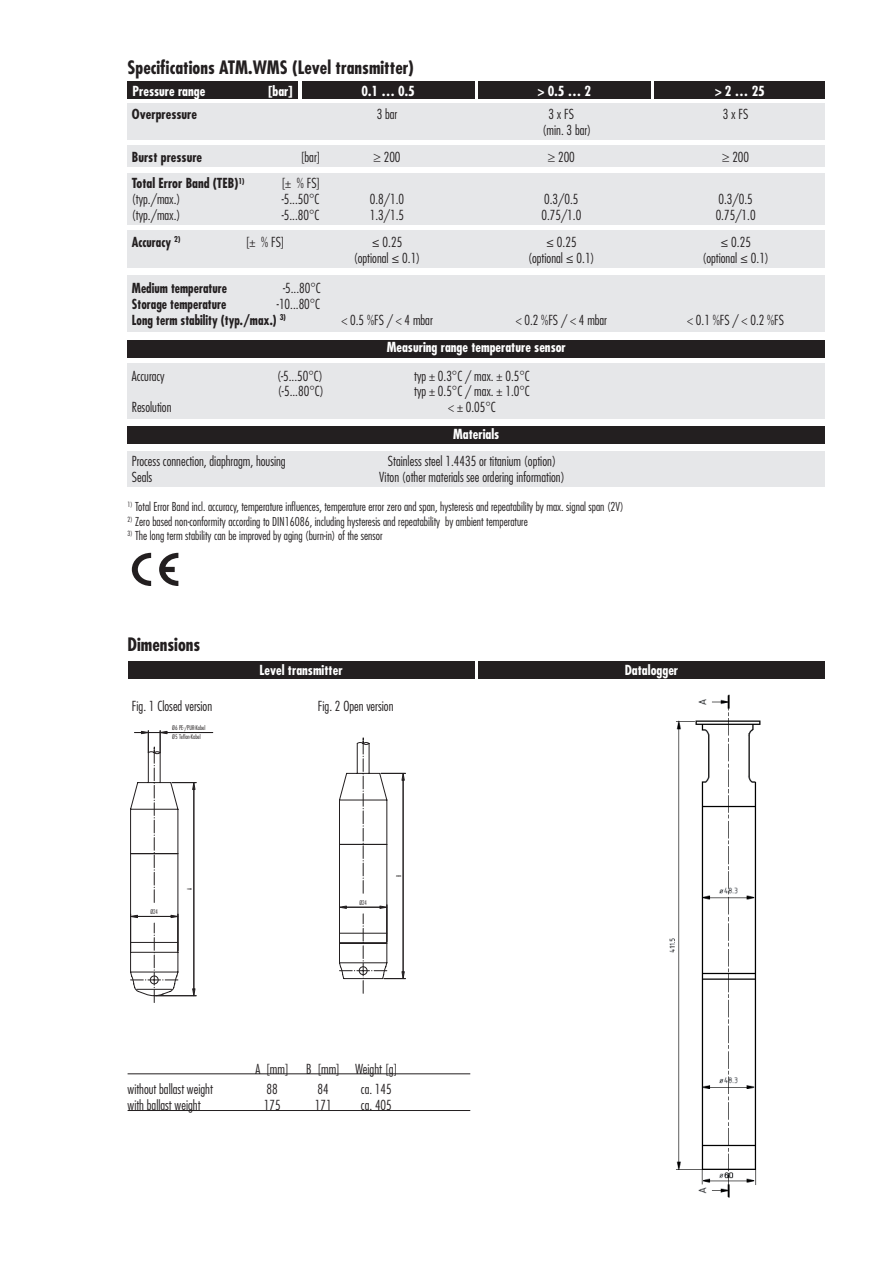
<style>
.page{position:relative;width:893px;height:1263px;background:#fff}
.page>*{position:absolute;margin:0;border:0;box-sizing:border-box;transform-origin:0 0}
.t1{font:700 condensed 18px "Futura";color:#231f20}
.t2{font:300 condensed 13.5px "Futura";color:#231f20}
.t3{font:700 condensed 13.5px "Futura";color:#fff}
.t4{font:700 condensed 13.5px/16.2px "Futura";color:#231f20;scale:.94 1}
.t5{font:700 condensed 13.5px "Futura";color:#231f20}
.t6{font:300 condensed 12px "Futura";color:#231f20}
.t7{font:300 condensed 6.3px/9.1px "Futura";color:#231f20}
.t8{font:300 condensed 6.3px "Futura";color:#231f20;scale:.9 1}
.s1{font-family:"Myriad Pro";font-weight:400;font-stretch:normal}
.s2{font-weight:300}
</style>
<div class="page">
<hr style="left:176px;top:732px;width:37px;height:1px;background:#231f20">
<svg style="left:130px;top:730px;width:66px;height:272px"></svg>
<svg style="left:339px;top:738px;width:67px;height:255px"></svg>
<hr style="left:128px;top:1073px;width:342px;height:1px;background:#231f20">
<hr style="left:128px;top:1110px;width:342px;height:1px;background:#231f20">
<img style="left:669px;top:694px;width:92px;height:504px">
<div style="left:128px;top:104px;width:697px;height:36px;background:#e6e7e9"></div>
<div style="left:128px;top:231px;width:697px;height:37px;background:#e6e7e9"></div>
<div style="left:128px;top:146px;width:697px;height:21px;background:#e6e7e9"></div>
<div style="left:128px;top:82px;width:170px;height:17px;background:#231f20"></div>
<div style="left:302px;top:82px;width:172px;height:17px;background:#231f20"></div>
<div style="left:478px;top:82px;width:173px;height:17px;background:#231f20"></div>
<div style="left:655px;top:82px;width:170px;height:17px;background:#231f20"></div>
<div style="left:128px;top:173px;width:697px;height:51px;background:#e6e7e9"></div>
<div style="left:128px;top:275px;width:697px;height:57px;background:#e6e7e9"></div>
<div style="left:128px;top:340px;width:697px;height:17px;background:#231f20"></div>
<div style="left:128px;top:363px;width:697px;height:56px;background:#e6e7e9"></div>
<div style="left:128px;top:426px;width:697px;height:17px;background:#231f20"></div>
<div style="left:128px;top:451px;width:697px;height:35px;background:#e6e7e9"></div>
<svg style="left:132px;top:553px;width:19px;height:33px"></svg>
<svg style="left:159px;top:553px;width:19px;height:33px"></svg>
<div style="left:128px;top:662px;width:347px;height:17px;background:#231f20"></div>
<div style="left:478px;top:662px;width:347px;height:17px;background:#231f20"></div>
<h1 class="t1" style="left:128px;top:56px;width:288px">Specifications ATM.WMS (Level transmitter)</h1>
<p class="t5" style="left:132px;top:106px;width:67px">Overpressure</p>
<p class="t2" style="left:377px;top:106px;width:22px">3 bar</p>
<p class="t2" style="left:549px;top:106px;width:27px">3xFS</p>
<p class="t2" style="left:723px;top:106px;width:27px">3xFS</p>
<p class="t2" style="left:542px;top:122px;width:50px">(min. 3 bar)</p>
<p class="t3" style="left:133px;top:82px;width:74px">Pressure range</p>
<p class="t3" style="left:268px;top:82px;width:26px">[bar]</p>
<p class="t3" style="left:361px;top:82px;width:55px">0.1 … 0.5</p>
<p class="t3" style="left:538px;top:82px;width:55px">&gt; 0.5 … 2</p>
<p class="t3" style="left:715px;top:82px;width:51px">&gt; 2 … 25</p>
<p class="t5" style="left:132px;top:148px;width:72px">Burst pressure</p>
<p class="t2" style="left:301px;top:149px;width:22px">[bar]</p>
<p class="t2" style="left:373px;top:149px;width:29px">≥ 200</p>
<p class="t2" style="left:548px;top:149px;width:29px">≥ 200</p>
<p class="t2" style="left:722px;top:149px;width:29px">≥ 200</p>
<p class="t5" style="left:132px;top:175px;width:114px">Total Error Band (TEB)<sup>1)</sup></p>
<p class="t2" style="left:281px;top:175px;width:41px">[± % FS]</p>
<p class="t2" style="left:132px;top:191px;width:50px">(typ./max.)</p>
<p class="t2" style="left:282px;top:191px;width:39px">-5...50°C</p>
<p class="t2" style="left:370px;top:191px;width:36px">0.8/1.0</p>
<p class="t2" style="left:544px;top:191px;width:36px">0.3/0.5</p>
<p class="t2" style="left:718px;top:191px;width:36px">0.3/0.5</p>
<p class="t2" style="left:132px;top:207px;width:50px">(typ./max.)</p>
<p class="t2" style="left:282px;top:207px;width:39px">-5...80°C</p>
<p class="t2" style="left:370px;top:207px;width:36px">1.3/1.5</p>
<p class="t2" style="left:541px;top:207px;width:41px">0.75/1.0</p>
<p class="t2" style="left:716px;top:207px;width:41px">0.75/1.0</p>
<p class="t4" style="left:132px;top:234px;width:53px">Accuracy <sup>2)</sup></p>
<p class="t2" style="left:246px;top:234px;width:41px">[± % FS]</p>
<p class="t2" style="left:372px;top:234px;width:32px"><span class="s1">≤</span> 0.25</p>
<p class="t2" style="left:546px;top:234px;width:32px"><span class="s1">≤</span> 0.25</p>
<p class="t2" style="left:720px;top:234px;width:32px"><span class="s1">≤</span> 0.25</p>
<p class="t2" style="left:354px;top:250px;width:68px">(optional <span class="s1">≤</span> 0.1)</p>
<p class="t2" style="left:528px;top:250px;width:68px">(optional <span class="s1">≤</span> 0.1)</p>
<p class="t2" style="left:702px;top:250px;width:68px">(optional <span class="s1">≤</span> 0.1)</p>
<p class="t4" style="left:132px;top:280px;width:103px">Medium temperature</p>
<p class="t2" style="left:283px;top:280px;width:39px">-5...80°C</p>
<p class="t4" style="left:132px;top:296px;width:102px">Storage temperature</p>
<p class="t4" style="left:132px;top:296px;width:202px;text-indent:145px"><span class="s2">-10...80°C<br></span>Long term stability (typ./max.) <sup>3)</sup></p>
<p class="t2" style="left:341px;top:312px;width:93px">&lt; 0.5 %FS / &lt; 4 mbar</p>
<p class="t2" style="left:516px;top:312px;width:93px">&lt; 0.2 %FS / &lt; 4 mbar</p>
<p class="t2" style="left:687px;top:312px;width:99px">&lt; 0.1 %FS / &lt; 0.2 %FS</p>
<p class="t3" style="left:387px;top:339px;width:181px">Measuring range temperature sensor</p>
<p class="t2" style="left:132px;top:368px;width:34px">Accuracy</p>
<p class="t2" style="left:277px;top:368px;width:47px">(-5...50°C)</p>
<p class="t2" style="left:414px;top:368px;width:117px">typ ± 0.3°C / max. ± 0.5°C</p>
<p class="t2" style="left:278px;top:383px;width:47px">(-5...80°C)</p>
<p class="t2" style="left:414px;top:383px;width:117px">typ ± 0.5°C / max. ± 1.0°C</p>
<p class="t2" style="left:132px;top:399px;width:41px">Resolution</p>
<p class="t2" style="left:448px;top:399px;width:49px">&lt; ± 0.05°C</p>
<p class="t3" style="left:453px;top:426px;width:48px">Materials</p>
<p class="t2" style="left:132px;top:453px;width:155px">Process connection, diaphragm, housing</p>
<p class="t2" style="left:388px;top:453px;width:170px">Stainless steel 1.4435 or titanium (option)</p>
<p class="t2" style="left:132px;top:469px;width:22px">Seals</p>
<p class="t2" style="left:379px;top:469px;width:187px">Viton (other materials see ordering information)</p>
<p class="t6" style="left:128px;top:500px;width:498px"><sup>1)</sup> Total Error Band incl. accuracy, temperature influences, temperature error zero and span, hysteresis and repeatability by max. signal span (2V)</p>
<p class="t6" style="left:128px;top:514px;width:402px"><sup>2)</sup> Zero based non-conformity according to DIN16086, including hysteresis and repeatability by ambient temperature</p>
<p class="t6" style="left:128px;top:528px;width:256px"><sup>3)</sup> The long term stability can be improved by aging (burn-in) of the sensor</p>
<h1 class="t1" style="left:128px;top:634px;width:74px">Dimensions</h1>
<p class="t2" style="left:132px;top:698px;width:82px">Fig. 1 Closed version</p>
<p class="t7" style="left:172px;top:723px;width:35px">Ø6 PE-/PUR-Kabel<br>Ø5 Teflon-Kabel</p>
<p class="t3" style="left:259px;top:661px;width:85px">Level transmitter</p>
<p class="t3" style="left:625px;top:661px;width:55px">Datalogger</p>
<p class="t2" style="left:318px;top:698px;width:77px">Fig. 2 Open version</p>
<p class="t7" style="left:150px;top:907px;width:9px">Ø24</p>
<p class="t8" style="left:186px;top:890px;width:4px;rotate:-90deg">A</p>
<p class="t7" style="left:359px;top:898px;width:9px">Ø24</p>
<p class="t8" style="left:395px;top:877px;width:4px;rotate:-90deg">B</p>
<p class="t2" style="left:255px;top:1061px;width:35px">A [mm]</p>
<p class="t2" style="left:306px;top:1061px;width:93px">B [mm] Weight [g]</p>
<p class="t2" style="left:128px;top:1081px;width:87px">without ballast weight</p>
<p class="t2" style="left:267px;top:1081px;width:13px">88</p>
<p class="t2" style="left:318px;top:1081px;width:13px">84</p>
<p class="t2" style="left:361px;top:1081px;width:32px">ca. 145</p>
<p class="t2" style="left:128px;top:1097px;width:74px">with ballast weight</p>
<p class="t2" style="left:264px;top:1097px;width:18px">175</p>
<p class="t2" style="left:315px;top:1097px;width:18px">171</p>
<p class="t2" style="left:361px;top:1097px;width:32px">ca. 405</p>
</div>
